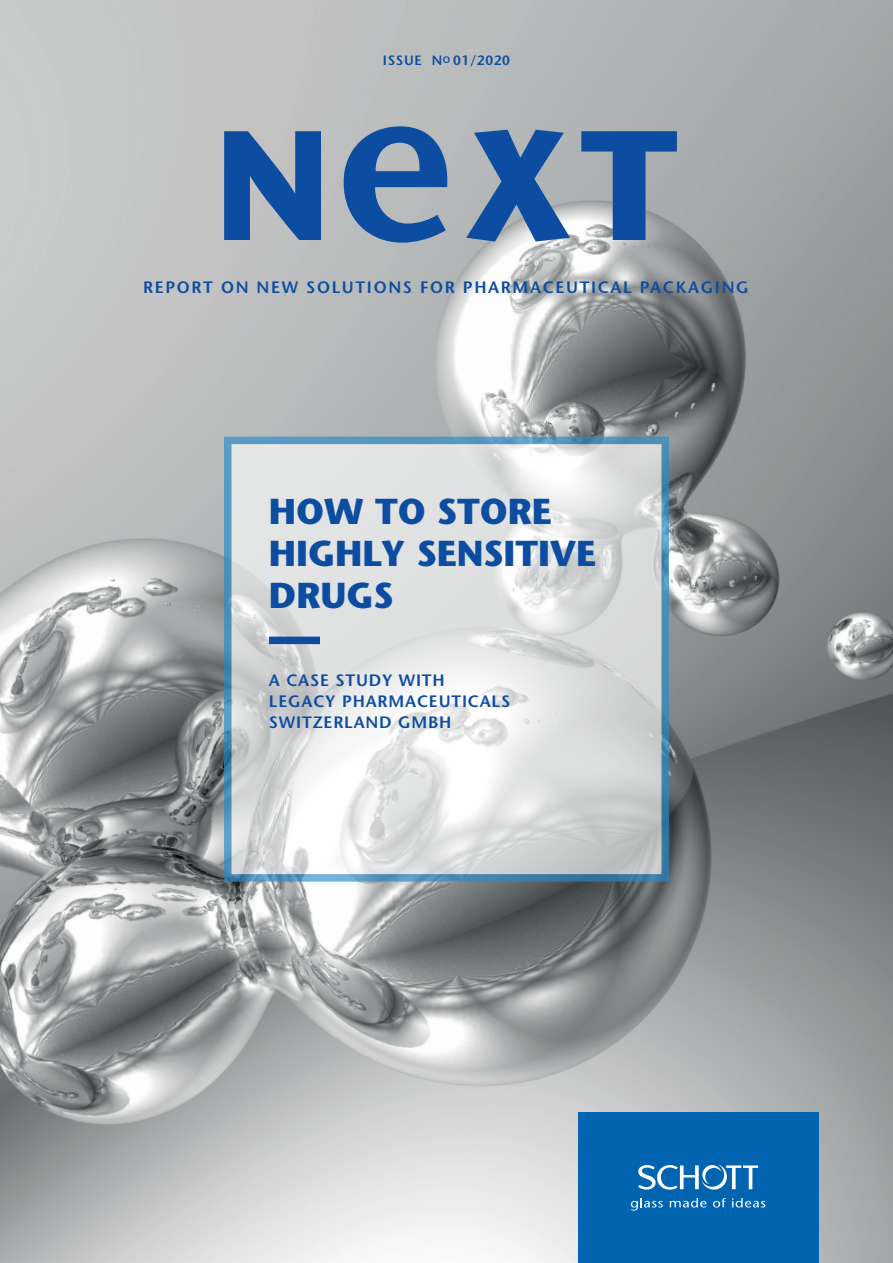
<style>
.page{position:relative;width:893px;height:1263px;background:#fff}
.page>*{position:absolute;margin:0;border:0;box-sizing:border-box;transform-origin:0 0}
.t1{font:700 155.4px "Stone Sans LT";color:#0d4da1}
.t2{font:700 36px/42px "Stone Sans LT";color:#0d4da1}
.t3{font:600 16.5px/21px "Stone Sans LT";letter-spacing:.05em;color:#0d4da1}
.t4{font:600 16.5px "Stone Sans LT";letter-spacing:.1em;color:#0d4da1}
.t5{font:600 13.5px "Stone Sans LT";letter-spacing:.05em;color:#0d4da1}
.s1{font-weight:600;font-size:222px}
</style>
<div class="page">
<img style="left:0;top:0;width:893px;height:1263px">
<svg style="left:224px;top:437px;width:445px;height:445px;fill:#dfe0e0"></svg>
<div style="left:269px;top:637px;width:51px;height:7px;background:#0d4da1"></div>
<div style="left:578px;top:1112px;width:241px;height:151px;background:#0164b0"></div>
<svg style="left:631px;top:1198px;width:32px;height:12px"></svg>
<svg style="left:670px;top:1198px;width:37px;height:9px"></svg>
<svg style="left:713px;top:1198px;width:13px;height:9px"></svg>
<svg style="left:732px;top:1198px;width:33px;height:9px"></svg>
<svg style="left:638px;top:1164px;width:120px;height:25px"></svg>
<p class="t5" style="left:383px;top:53px;width:129px">ISSUE N<sup>O</sup> 01/2020</p>
<h1 class="t1" style="left:215px;top:93px;width:465px">N<span class="s1">e</span>XT</h1>
<p class="t4" style="left:143px;top:277px;width:607px">REPORT ON NEW SOLUTIONS FOR PHARMACEUTICAL PACKAGING</p>
<h2 class="t2" style="left:269px;top:490px;width:329px">HOW TO STORE<br>HIGHLY SENSITIVE<br>DRUGS</h2>
<p class="t3" style="left:269px;top:669px;width:243px">A CASE STUDY WITH<br>LEGACY PHARMACEUTICALS<br>SWITZERLAND GMBH</p>
</div>
